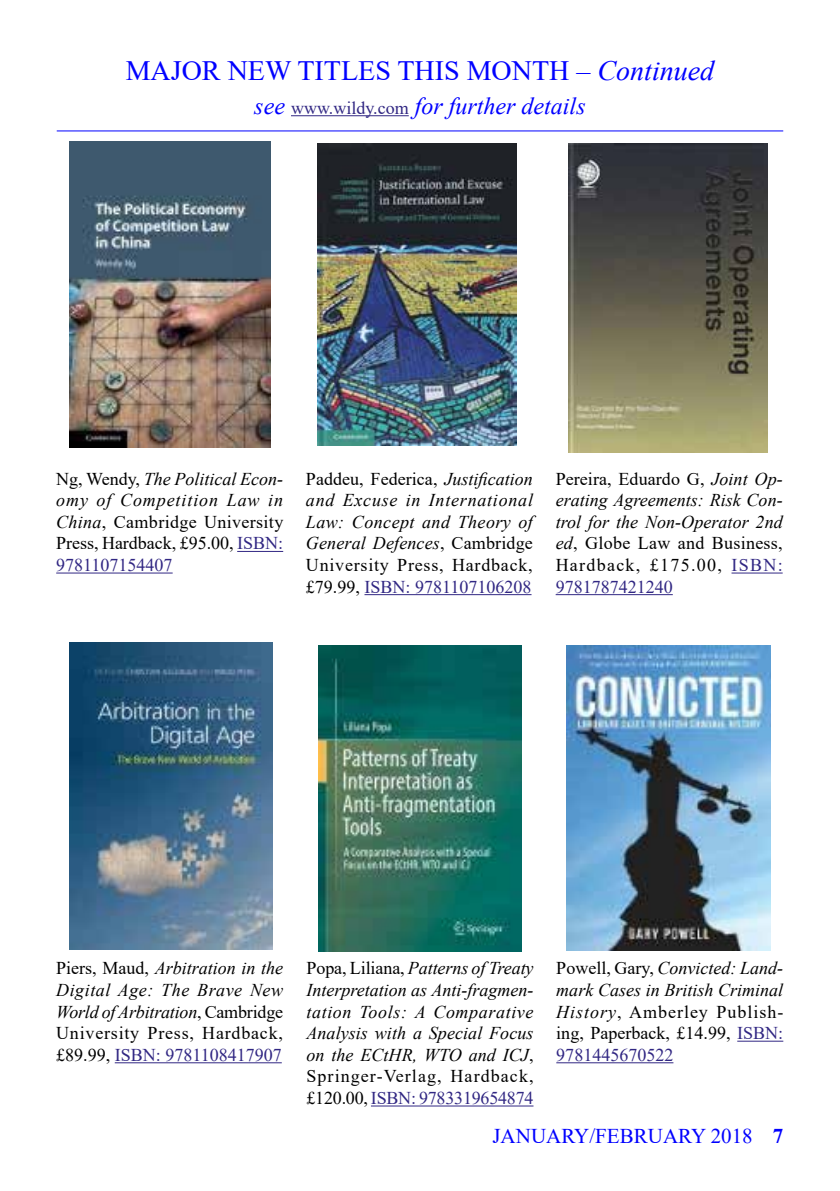
<style>
.page{position:relative;width:840px;height:1191px;background:#fff}
.page>*{position:absolute;margin:0;border:0;box-sizing:border-box;transform-origin:0 0}
.t1{font:28px "Times New Roman";color:#00f}
.t2{font:italic 24px "Times New Roman";color:#00f}
.t3{font:21px "Times New Roman";color:#00f}
.t4{font:italic 18px/21.6px "Times New Roman";letter-spacing:.005em;color:#000;text-align:justify}
.t5{font:18px/21.6px "Times New Roman";color:#000;text-align:justify}
.s1{font-style:italic}
.s2{font-style:normal;font-size:18px;color:#312783}
.s3{color:#312783}
.s4{font-style:normal}
.s5{font-style:normal;color:#312783}
.s6{font-weight:700}
</style>
<div class="page">
<hr style="left:291px;top:115px;width:117px;height:1px;background:#312783">
<hr style="left:57px;top:130px;width:725px;height:1px;background:#00f">
<hr style="left:237px;top:551px;width:46px;height:1px;background:#312783">
<hr style="left:56px;top:572px;width:116px;height:1px;background:#312783">
<hr style="left:364px;top:594px;width:167px;height:1px;background:#312783">
<hr style="left:731px;top:572px;width:51px;height:1px;background:#312783">
<hr style="left:555px;top:594px;width:117px;height:1px;background:#312783">
<hr style="left:115px;top:1062px;width:166px;height:1px;background:#312783">
<hr style="left:371px;top:1105px;width:162px;height:1px;background:#312783">
<hr style="left:736px;top:1040px;width:46px;height:1px;background:#312783">
<hr style="left:556px;top:1062px;width:117px;height:1px;background:#312783">
<img style="left:317px;top:143px;width:199px;height:303px">
<img style="left:70px;top:141px;width:200px;height:306px">
<img style="left:568px;top:143px;width:199px;height:309px">
<img style="left:70px;top:643px;width:202px;height:306px">
<img style="left:318px;top:645px;width:203px;height:306px">
<img style="left:566px;top:645px;width:204px;height:305px">
<h1 class="t1" style="left:126px;top:50px;width:590px">MAJOR NEW TITLES THIS MONTH – <span class="s1">Continued</span></h1>
<h2 class="t2" style="left:254px;top:89px;width:332px">see <span class="s2">www.wildy.com</span> for further details</h2>
<p class="t5" style="left:56px;top:467px;width:228px">Ng, Wendy, <span class="s1">The Political Econ&shy;omy of Competition Law in China</span>, Cambridge University Press, Hardback, £95.00, <span class="s3">ISBN:<br>9781107154407</span></p>
<p class="t4" style="left:306px;top:467px;width:228px"><span class="s4">Paddeu, Federica,</span> Justification and Excuse in International Law: Concept and Theory of General Defences<span class="s4">, Cambridge University Press, Hardback, £79.99,</span> <span class="s5">ISBN: 9781107106208</span></p>
<p class="t4" style="left:555px;top:467px;width:228px"><span class="s4">Pereira, Eduardo G,</span> Joint Op&shy;erating Agreements: Risk Con&shy;trol for the Non-Operator 2nd ed<span class="s4">, Globe Law and Business, Hardback, £175.00,</span> <span class="s5">ISBN:<br>9781787421240</span></p>
<p class="t4" style="left:56px;top:957px;width:228px"><span class="s4">Piers, Maud,</span> Arbitration in the Digital Age: The Brave New World of Arbitration<span class="s4">, Cambridge University Press, Hardback, £89.99,</span> <span class="s5">ISBN: 9781108417907</span></p>
<p class="t4" style="left:306px;top:957px;width:228px"><span class="s4">Popa, Liliana,</span> Patterns of Treaty Interpretation as Anti-fragmen&shy;tation Tools: A Comparative Analysis with a Special Focus on the ECtHR, WTO and ICJ<span class="s4">, Springer-Verlag, Hardback, £120.00,</span> <span class="s5">ISBN: 9783319654874</span></p>
<p class="t5" style="left:556px;top:957px;width:228px">Powell, Gary, <span class="s1">Convicted: Land&shy;mark Cases in British Criminal History</span>, Amberley Publish&shy;ing, Paperback, £14.99, <span class="s3">ISBN:<br>9781445670522</span></p>
<p class="t3" style="left:492px;top:1121px;width:292px">JANUARY/FEBRUARY 2018 <span class="s6">7</span></p>
</div>
